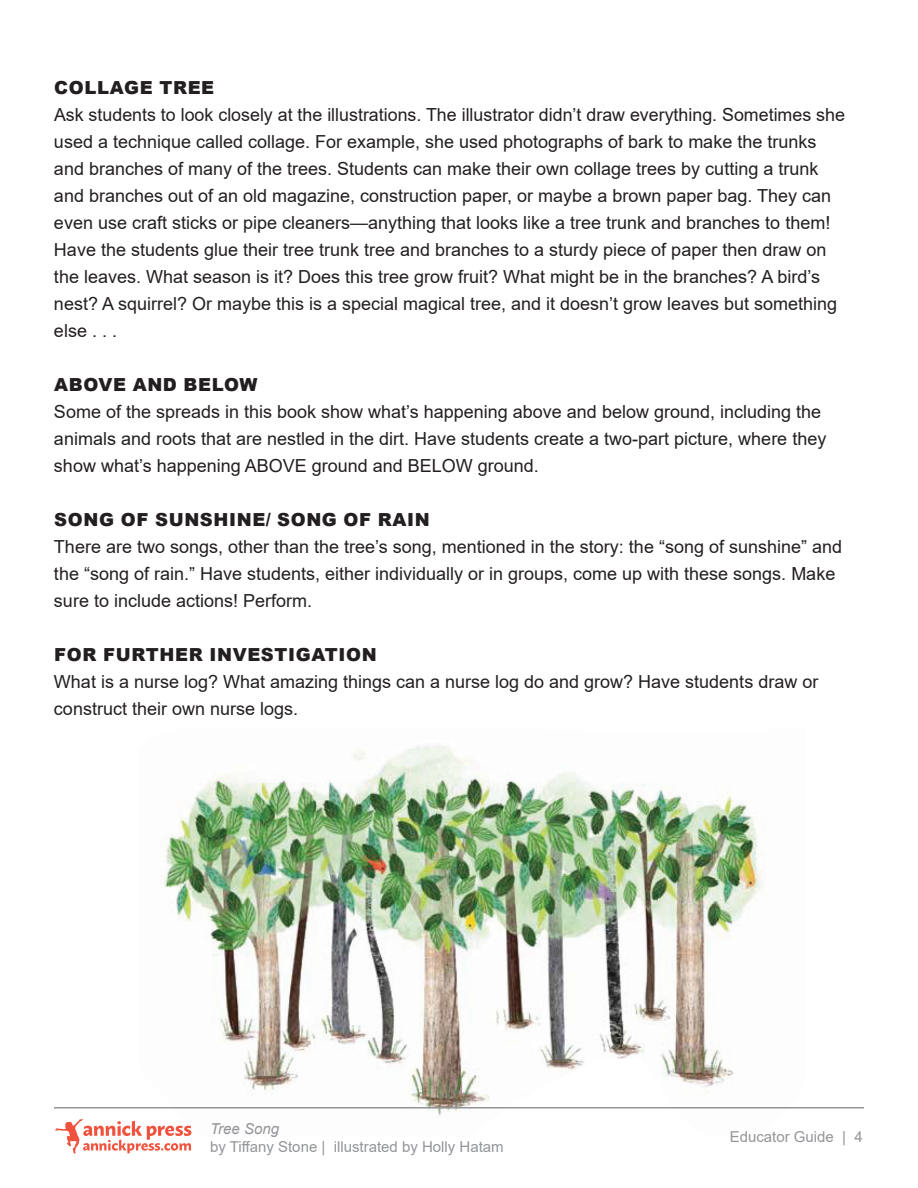
<style>
.page{position:relative;width:918px;height:1188px;background:#fff}
.page>*{position:absolute;margin:0;border:0;box-sizing:border-box;transform-origin:0 0}
.t1{font:18px/27px "Arial";color:#231f20}
.t2{font:900 18px "Arial";letter-spacing:.035em;color:#231f20}
.t3{font:15px "Arial";color:#939598}
.t4{font:italic 15px "Arial";color:#939598}
</style>
<div class="page">
<img style="left:140px;top:745px;width:665px;height:389px">
<svg style="left:55px;top:1119px;width:136px;height:35px"></svg>
<hr style="left:54px;top:1107px;width:810px;height:1px;background:#939598">
<p class="t2" style="left:54px;top:75px;width:161px">COLLAGE TREE</p>
<p class="t1" style="left:54px;top:101px;width:793px">Ask students to look closely at the illustrations. The illustrator didn’t draw everything. Sometimes she used a technique called collage. For example, she used photographs of bark to make the trunks and branches of many of the trees. Students can make their own collage trees by cutting a trunk and branches out of an old magazine, construction paper, or maybe a brown paper bag. They can even use craft sticks or pipe cleaners—anything that looks like a tree trunk and branches to them!<br>Have the students glue their tree trunk tree and branches to a sturdy piece of paper then draw on the leaves. What season is it? Does this tree grow fruit? What might be in the branches? A bird’s nest? A squirrel? Or maybe this is a special magical tree, and it doesn’t grow leaves but something else . . .</p>
<p class="t2" style="left:54px;top:372px;width:205px">ABOVE AND BELOW</p>
<p class="t1" style="left:54px;top:398px;width:774px">Some of the spreads in this book show what’s happening above and below ground, including the animals and roots that are nestled in the dirt. Have students create a two-part picture, where they show what’s happening ABOVE ground and BELOW ground.</p>
<p class="t2" style="left:54px;top:507px;width:377px">SONG OF SUNSHINE/ SONG OF RAIN</p>
<p class="t1" style="left:54px;top:533px;width:790px">There are two songs, other than the tree’s song, mentioned in the story: the “song of sunshine” and the “song of rain.” Have students, either individually or in groups, come up with these songs. Make sure to include actions! Perform.</p>
<p class="t2" style="left:54px;top:642px;width:324px">FOR FURTHER INVESTIGATION</p>
<p class="t1" style="left:54px;top:668px;width:766px">What is a nurse log? What amazing things can a nurse log do and grow? Have students draw or construct their own nurse logs.</p>
<p class="t4" style="left:210px;top:1119px;width:70px">Tree Song</p>
<p class="t3" style="left:210px;top:1137px;width:295px">by Tiffany Stone | illustrated by Holly Hatam</p>
<p class="t3" style="left:730px;top:1126px;width:135px">Educator Guide | 4</p>
</div>
